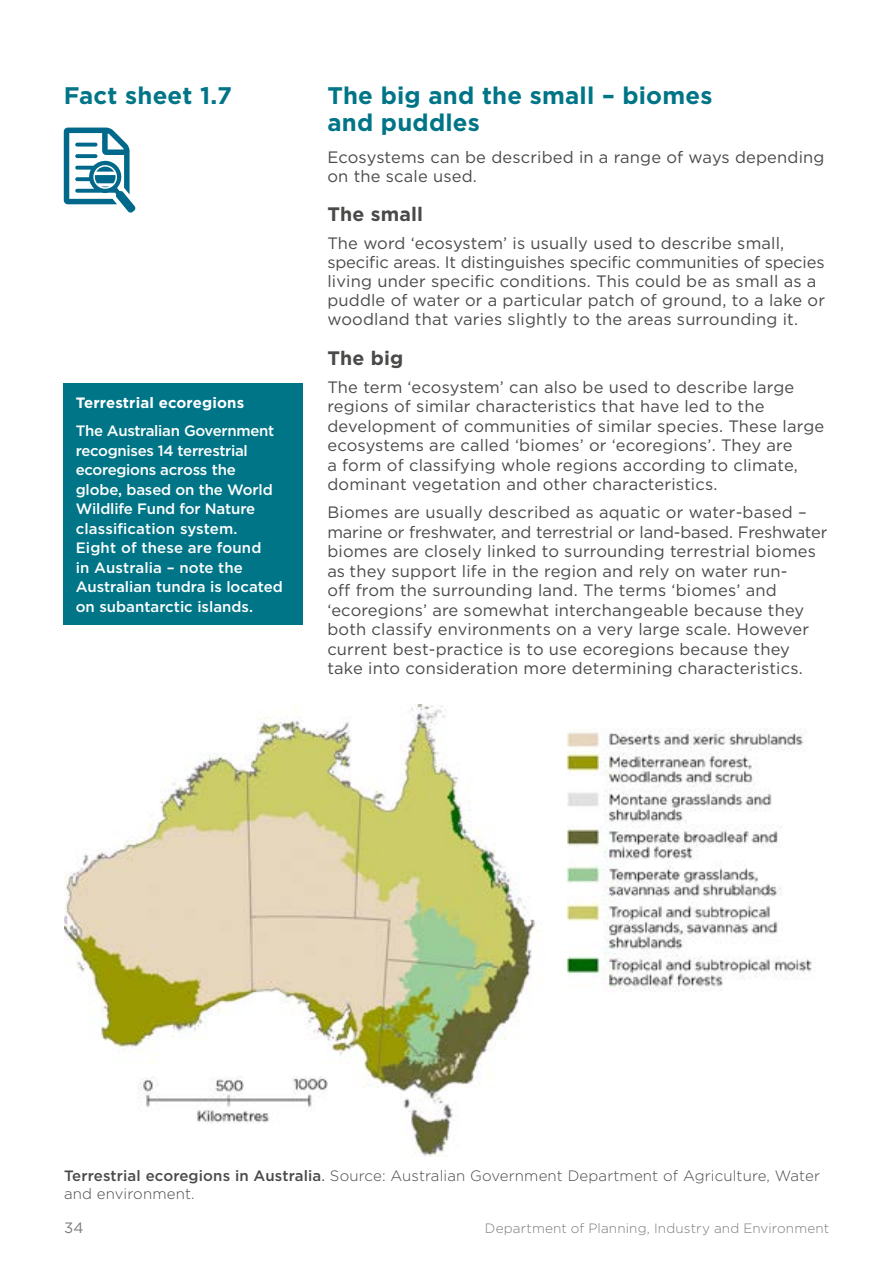
<style>
.page{position:relative;width:893px;height:1263px;background:#fff}
.page>*{position:absolute;margin:0;border:0;box-sizing:border-box;transform-origin:0 0}
._05_Heading_2{font:700 24px/27px "Gotham";letter-spacing:.01em;color:#007587}
._06_Heading_3{font:700 19.5px "Gotham";letter-spacing:.01em;color:#4a4a49}
._09_Body_copy{font:16.5px/19.5px "Gotham";letter-spacing:.01em;color:#4a4a49}
._11_Text_Quote{font:500 15px/19.5px "Gotham";letter-spacing:-.01em;color:#fff}
.Figure_caption{font:300 15px/18px "Gotham";letter-spacing:.01em;color:#4a4a49}
._11_Text_Quote-2{font:700 15px "Gotham";letter-spacing:.01em;color:#fff}
.t1{font:15px "Gotham";color:#7c7b7b}
.t2{font:300 13.5px "Gotham";letter-spacing:.015em;color:#7c7b7b}
.s1{font-weight:500}
.s2{font-weight:400}
</style>
<div class="page">
<svg style="left:64px;top:128px;width:71px;height:85px"></svg>
<div style="left:63px;top:384px;width:240px;height:241px;background:#007587"></div>
<img style="left:64px;top:705px;width:748px;height:451px">
<p class="_05_Heading_2" style="left:64px;top:82px;width:170px">Fact sheet 1.7</p>
<p class="_11_Text_Quote-2" style="left:76px;top:393px;width:170px">Terrestrial ecoregions</p>
<p class="_11_Text_Quote" style="left:76px;top:421px;width:209px">The Australian Government recognises 14 terrestrial ecoregions across the globe, based on the World<br>Wildlife Fund for Nature classification system.<br>Eight of these are found<br>in Australia – note the<br>Australian tundra is located on subantarctic islands.</p>
<p class="_05_Heading_2" style="left:327px;top:82px;width:387px">The big and the small – biomes and puddles</p>
<p class="_09_Body_copy" style="left:327px;top:147px;width:499px;line-height:18.8px">Ecosystems can be described in a range of ways depending on the scale used.</p>
<p class="_06_Heading_3" style="left:327px;top:201px;width:97px">The small</p>
<p class="_09_Body_copy" style="left:327px;top:233px;width:499px">The word ‘ecosystem’ is usually used to describe small, specific areas. It distinguishes specific communities of species living under specific conditions. This could be as small as a puddle of water or a particular patch of ground, to a lake or woodland that varies slightly to the areas surrounding it.</p>
<p class="_06_Heading_3" style="left:327px;top:345px;width:77px">The big</p>
<p class="_09_Body_copy" style="left:327px;top:377px;width:498px">The term ‘ecosystem’ can also be used to describe large regions of similar characteristics that have led to the development of communities of similar species. These large ecosystems are called ‘biomes’ or ‘ecoregions’. They are<br>a form of classifying whole regions according to climate, dominant vegetation and other characteristics.</p>
<p class="_09_Body_copy" style="left:327px;top:502px;width:502px">Biomes are usually described as aquatic or water-based – marine or freshwater, and terrestrial or land-based. Freshwater biomes are closely linked to surrounding terrestrial biomes as they support life in the region and rely on water run-<br>off from the surrounding land. The terms ‘biomes’ and ‘ecoregions’ are somewhat interchangeable because they both classify environments on a very large scale. However current best-practice is to use ecoregions because they take into consideration more determining characteristics.</p>
<p class="Figure_caption" style="left:64px;top:1166px;width:757px"><span class="s1">Terrestrial ecoregions in Australia</span><span class="s2">.</span> Source: Australian Government Department of Agriculture, Water and environment.</p>
<p class="t1" style="left:64px;top:1218px;width:21px">34</p>
<p class="t2" style="left:485px;top:1220px;width:346px">Department of Planning, Industry and Environment</p>
</div>
